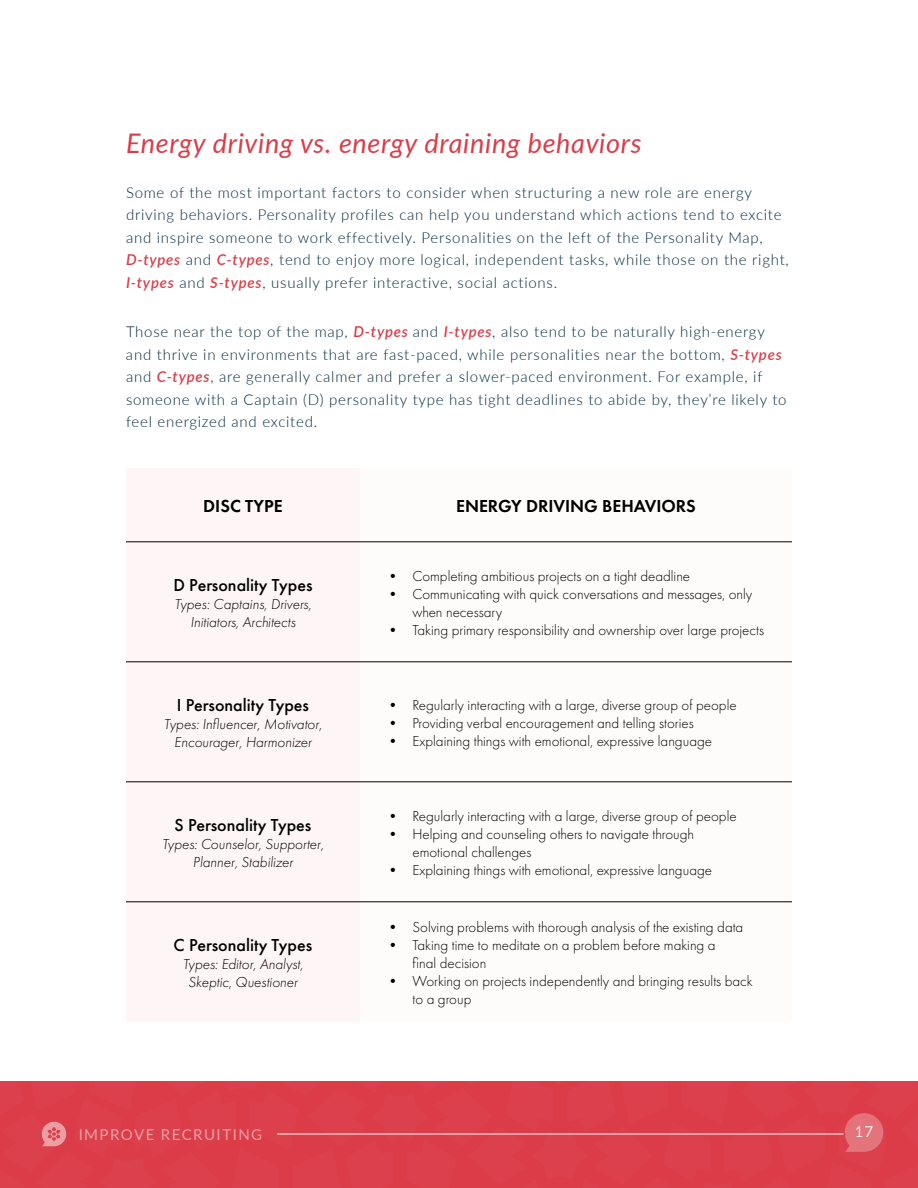
<style>
.page{position:relative;width:918px;height:1188px;background:#fff}
.page>*{position:absolute;margin:0;border:0;box-sizing:border-box;transform-origin:0 0}
.t1{font:italic 27px "Lato";letter-spacing:.025em;color:#db3c48}
.t2{font:500 18px "Futura PT";color:#000}
.t3{font:600 18px "Futura PT";color:#000}
.t4{font:300 15px/22.5px "Lato";letter-spacing:.05em;color:#00293d}
.t5{font:300 15px/18px "Futura PT";color:#000}
.t6{font:italic 300 15px/18px "Futura PT";color:#000;text-align:center}
.t7{font:15px "Lato";letter-spacing:.1em;color:#fff}
.t8{font:300 15px "Lato";color:#fff}
.s1{font-weight:600;font-style:italic;color:#db3c48}
</style>
<div class="page">
<div style="left:126px;top:541px;width:234px;height:361px;background:#fdf5f6"></div>
<svg style="left:360px;top:541px;width:432px;height:361px"></svg>
<hr style="left:360px;top:542px;width:432px;height:1px;background:#000">
<hr style="left:126px;top:662px;width:234px;height:1px;background:#000">
<hr style="left:360px;top:662px;width:432px;height:1px;background:#000">
<hr style="left:126px;top:782px;width:234px;height:1px;background:#000">
<hr style="left:360px;top:782px;width:432px;height:1px;background:#000">
<hr style="left:126px;top:542px;width:234px;height:1px;background:#000">
<hr style="left:126px;top:902px;width:234px;height:1px;background:#000">
<hr style="left:360px;top:902px;width:432px;height:1px;background:#000">
<div style="left:0;top:1082px;width:918px;height:106px;background:#db404b"></div>
<svg style="left:41px;top:1120px;width:27px;height:26px"></svg>
<hr style="left:277px;top:1134px;width:568px;height:1px;background:#fff">
<svg style="left:843px;top:1110px;width:43px;height:42px"></svg>
<h1 class="t1" style="left:126px;top:123px;width:517px">Energy driving vs. energy draining behaviors</h1>
<p class="t4" style="left:126px;top:180px;width:664px">Some of the most important factors to consider when structuring a new role are energy driving behaviors. Personality profiles can help you understand which actions tend to excite and inspire someone to work effectively. Personalities on the left of the Personality Map, <span class="s1">D-types</span> and <span class="s1">C-types</span>, tend to enjoy more logical, independent tasks, while those on the right, <span class="s1">I-types</span> and <span class="s1">S-types</span>, usually prefer interactive, social actions.</p>
<p class="t4" style="left:126px;top:320px;width:662px">Those near the top of the map, <span class="s1">D-types</span> and <span class="s1">I-types</span>, also tend to be naturally high-energy and thrive in environments that are fast-paced, while personalities near the bottom, <span class="s1">S-types </span>and <span class="s1">C-types</span>, are generally calmer and prefer a slower-paced environment. For example, if someone with a Captain (D) personality type has tight deadlines to abide by, they’re likely to feel energized and excited.</p>
<p class="t3" style="left:203px;top:494px;width:81px">DISC TYPE</p>
<p class="t3" style="left:456px;top:494px;width:241px">ENERGY DRIVING BEHAVIORS</p>
<p class="t2" style="left:173px;top:574px;width:141px">D Personality Types</p>
<p class="t6" style="left:175px;top:595px;width:138px">Types: Captains, Drivers,<br>Initiators, Architects</p>
<p class="t2" style="left:177px;top:694px;width:134px">I Personality Types</p>
<p class="t6" style="left:164px;top:715px;width:160px">Types: Influencer, Motivator,<br>Encourager, Harmonizer</p>
<p class="t2" style="left:175px;top:814px;width:138px">S Personality Types</p>
<p class="t6" style="left:162px;top:835px;width:163px">Types: Counselor, Supporter,<br>Planner, Stabilizer</p>
<p class="t2" style="left:174px;top:934px;width:140px">C Personality Types</p>
<p class="t6" style="left:183px;top:955px;width:122px">Types: Editor, Analyst,<br>Skeptic, Questioner</p>
<p class="t5" style="left:386px;top:567px;width:306px">• Completing ambitious projects on a tight deadline</p>
<p class="t5" style="left:413px;top:585px;width:341px;text-indent:-27px">• Communicating with quick conversations and messages, only when necessary</p>
<p class="t5" style="left:386px;top:621px;width:380px">• Taking primary responsibility and ownership over large projects</p>
<p class="t5" style="left:385px;top:696px;width:353px">• Regularly interacting with a large, diverse group of people</p>
<p class="t5" style="left:385px;top:714px;width:310px">• Providing verbal encouragement and telling stories</p>
<p class="t5" style="left:385px;top:732px;width:328px">• Explaining things with emotional, expressive language</p>
<p class="t5" style="left:386px;top:807px;width:353px">• Regularly interacting with a large, diverse group of people</p>
<p class="t5" style="left:413px;top:825px;width:283px;text-indent:-27px">• Helping and counseling others to navigate through emotional challenges</p>
<p class="t5" style="left:386px;top:861px;width:328px">• Explaining things with emotional, expressive language</p>
<p class="t5" style="left:385px;top:918px;width:359px">• Solving problems with thorough analysis of the existing data</p>
<p class="t5" style="left:412px;top:936px;width:305px;text-indent:-27px">• Taking time to meditate on a problem before making a final decision</p>
<p class="t5" style="left:412px;top:972px;width:342px;text-indent:-27px">• Working on projects independently and bringing results back to a group</p>
<p class="t7" style="left:78px;top:1124px;width:185px">IMPROVE RECRUITING</p>
<p class="t8" style="left:855px;top:1121px;width:20px">17</p>
</div>
